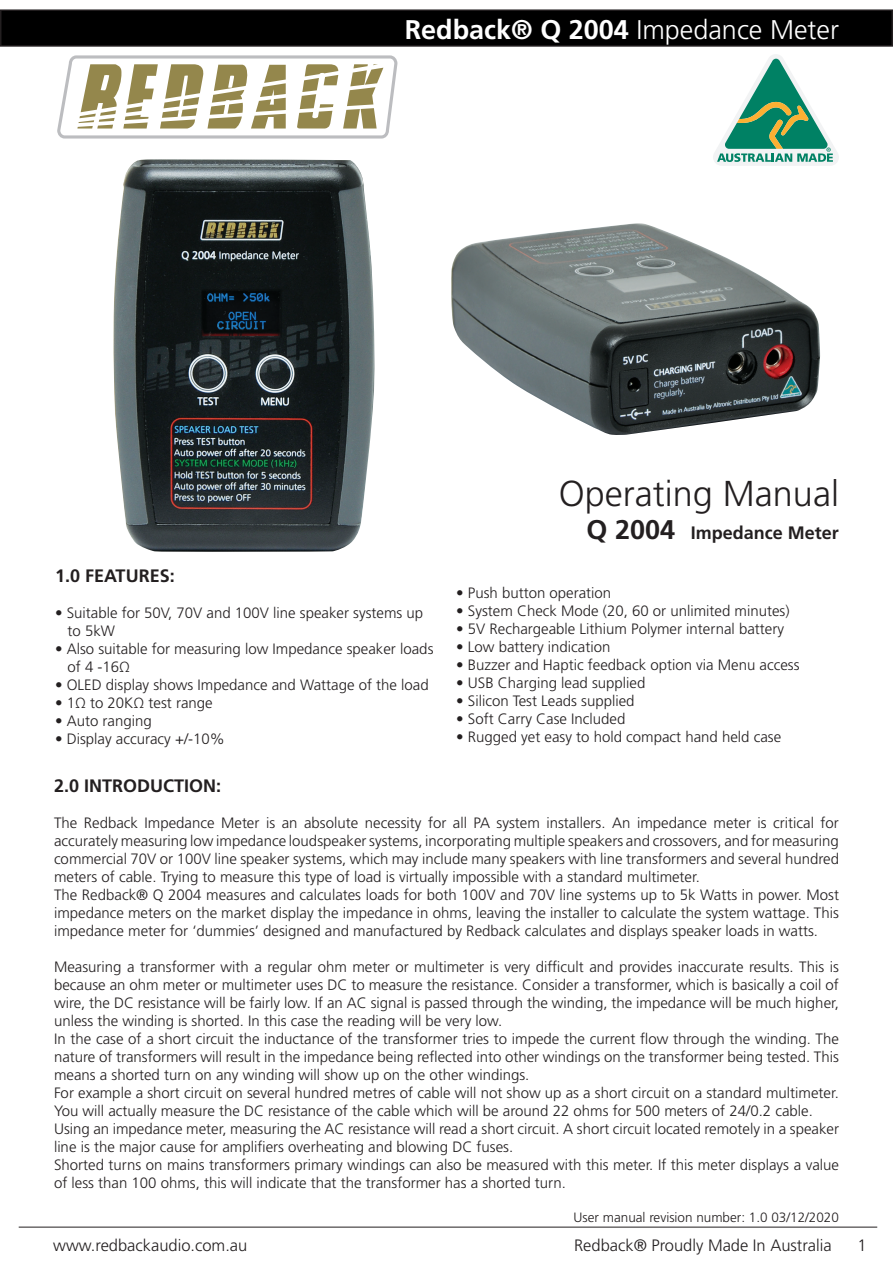
<style>
.page{position:relative;width:893px;height:1263px;background:#fff}
.page>*{position:absolute;margin:0;border:0;box-sizing:border-box;transform-origin:0 0}
.Level_2{font:300 36px "Frutiger LT Std";color:#231f20}
.t1{font:300 27px "Frutiger LT Std";color:#fff}
.Level_2-2{font:700 18px "Frutiger LT Std";color:#231f20}
.t2{font:300 16.5px "Frutiger LT Std";color:#231f20}
.t3{font:300 15px/18px "Frutiger LT Std";color:#231f20;text-align:justify}
.t4{font:300 13.5px "Frutiger LT Std";color:#231f20}
.s1{font-weight:700}
.s2{font-size:27px}
</style>
<div class="page">
<div style="left:1px;top:10px;width:891px;height:36px;background:#000"></div>
<div style="left:0;top:9px;width:893px;height:38px;border:2px solid #231f20"></div>
<hr style="left:19px;top:1227px;width:858px;height:1px;background:#231f20">
<img style="left:113px;top:159px;width:262px;height:393px">
<svg style="left:57px;top:55px;width:341px;height:84px"></svg>
<svg style="left:713px;top:54px;width:126px;height:112px"></svg>
<img style="left:451px;top:223px;width:369px;height:212px">
<h2 class="t1" style="left:405px;top:14px;width:436px"><span class="s1">Redback® Q 2004</span> Impedance Meter</h2>
<p class="Level_2-2" style="left:55px;top:565px;width:121px">1.0 FEATURES:</p>
<p class="t3" style="left:55px;top:604px;width:370px">• Suitable for 50V, 70V and 100V line speaker systems up</p>
<p class="t3" style="left:68px;top:622px;width:49px">to 5kW</p>
<p class="t3" style="left:55px;top:640px;width:380px">• Also suitable for measuring low Impedance speaker loads</p>
<p class="t3" style="left:68px;top:658px;width:64px">of 4 -16Ω</p>
<p class="t3" style="left:55px;top:676px;width:375px">• OLED display shows Impedance and Wattage of the load</p>
<p class="t3" style="left:55px;top:694px;width:159px">• 1Ω to 20KΩ test range</p>
<p class="t3" style="left:55px;top:712px;width:98px">• Auto ranging</p>
<p class="t3" style="left:55px;top:730px;width:171px">• Display accuracy +/-10%</p>
<p class="Level_2" style="left:559px;top:473px;width:282px">Operating Manual</p>
<p class="Level_2-2" style="left:586px;top:522px;width:254px"><span class="s2">Q 2004</span> Impedance Meter</p>
<p class="t3" style="left:456px;top:584px;width:157px">• Push button operation</p>
<p class="t3" style="left:456px;top:602px;width:335px">• System Check Mode (20, 60 or unlimited minutes)</p>
<p class="t3" style="left:456px;top:620px;width:329px">• 5V Rechargeable Lithium Polymer internal battery</p>
<p class="t3" style="left:456px;top:638px;width:156px">• Low battery indication</p>
<p class="t3" style="left:456px;top:656px;width:345px">• Buzzer and Haptic feedback option via Menu access</p>
<p class="t3" style="left:456px;top:674px;width:191px">• USB Charging lead supplied</p>
<p class="t3" style="left:456px;top:692px;width:180px">• Silicon Test Leads supplied</p>
<p class="t3" style="left:456px;top:710px;width:171px">• Soft Carry Case Included</p>
<p class="t3" style="left:456px;top:728px;width:327px">• Rugged yet easy to hold compact hand held case</p>
<p class="Level_2-2" style="left:54px;top:775px;width:169px">2.0 INTRODUCTION:</p>
<p class="t3" style="left:54px;top:814px;width:786px">The Redback Impedance Meter is an absolute necessity for all PA system installers. An impedance meter is critical for accurately measuring low impedance loudspeaker systems, incorporating multiple speakers and crossovers, and for measuring commercial 70V or 100V line speaker systems, which may include many speakers with line transformers and several hundred meters of cable. Trying to measure this type of load is virtually impossible with a standard multimeter.</p>
<p class="t3" style="left:54px;top:886px;width:786px">The Redback® Q 2004 measures and calculates loads for both 100V and 70V line systems up to 5k Watts in power. Most impedance meters on the market display the impedance in ohms, leaving the installer to calculate the system wattage. This impedance meter for ‘dummies’ designed and manufactured by Redback calculates and displays speaker loads in watts.</p>
<p class="t3" style="left:54px;top:958px;width:786px">Measuring a transformer with a regular ohm meter or multimeter is very difficult and provides inaccurate results. This is because an ohm meter or multimeter uses DC to measure the resistance. Consider a transformer, which is basically a coil of wire, the DC resistance will be fairly low. If an AC signal is passed through the winding, the impedance will be much higher, unless the winding is shorted. In this case the reading will be very low.</p>
<p class="t3" style="left:54px;top:1030px;width:786px">In the case of a short circuit the inductance of the transformer tries to impede the current flow through the winding. The nature of transformers will result in the impedance being reflected into other windings on the transformer being tested. This means a shorted turn on any winding will show up on the other windings.</p>
<p class="t3" style="left:54px;top:1084px;width:786px">For example a short circuit on several hundred metres of cable will not show up as a short circuit on a standard multimeter.</p>
<p class="t3" style="left:54px;top:1102px;width:760px">You will actually measure the DC resistance of the cable which will be around 22 ohms for 500 meters of 24/0.2 cable.</p>
<p class="t3" style="left:54px;top:1120px;width:786px">Using an impedance meter, measuring the AC resistance will read a short circuit. A short circuit located remotely in a speaker line is the major cause for amplifiers overheating and blowing DC fuses.</p>
<p class="t3" style="left:54px;top:1156px;width:786px">Shorted turns on mains transformers primary windings can also be measured with this meter. If this meter displays a value of less than 100 ohms, this will indicate that the transformer has a shorted turn.</p>
<p class="t4" style="left:574px;top:1210px;width:267px">User manual revision number: 1.0 03/12/2020</p>
<p class="t2" style="left:53px;top:1236px;width:196px">www.redbackaudio.com.au</p>
<p class="t2" style="left:574px;top:1236px;width:259px">Redback® Proudly Made In Australia</p>
<p class="t2" style="left:857px;top:1236px;width:11px">1</p>
</div>
